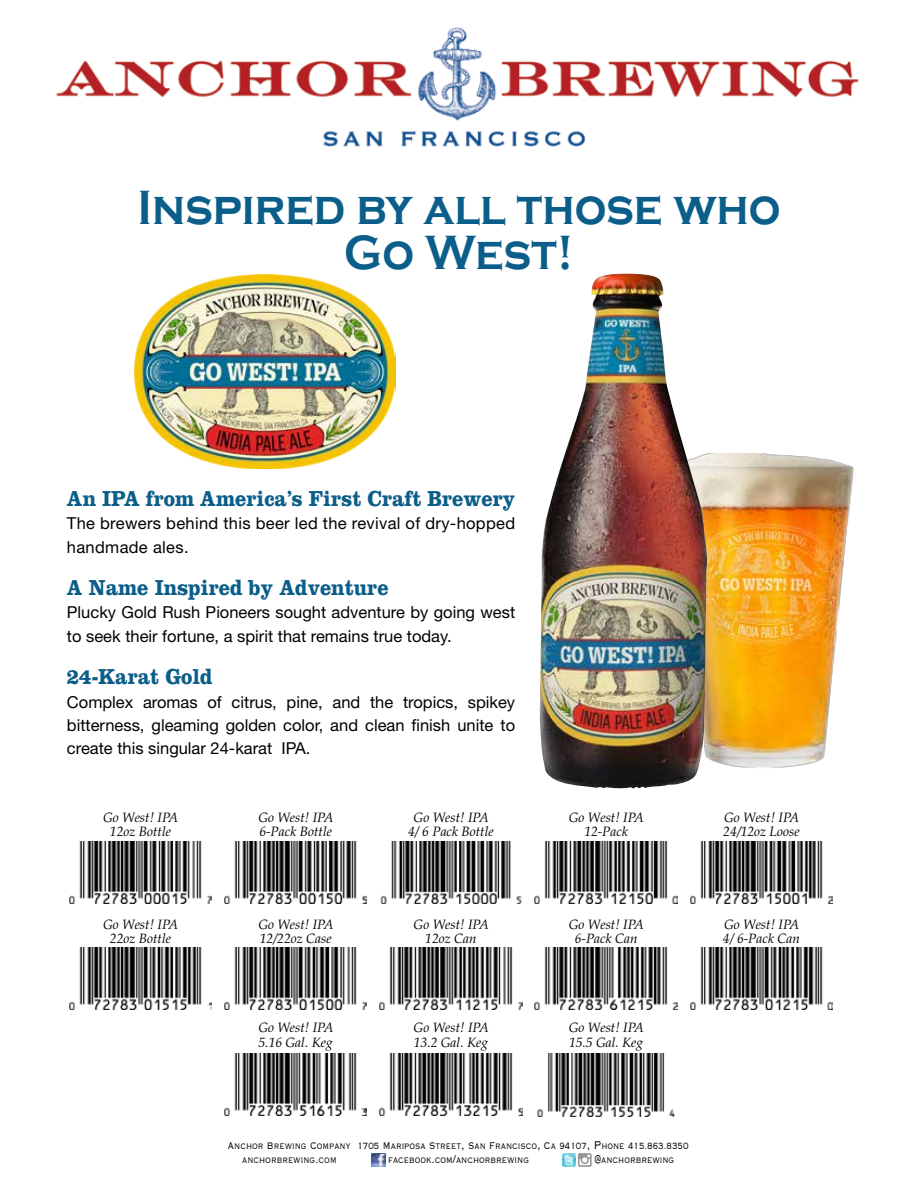
<style>
.page{position:relative;width:918px;height:1188px;background:#fff}
.page>*{position:absolute;margin:0;border:0;box-sizing:border-box;transform-origin:0 0}
.t1{font:700 49.5px/45px "Copperplate Gothic";color:#0b5e89;text-align:center;scale:.9 1}
.t2{font:700 22.5px "Clarendon LT Std";color:#0b5e89;scale:.9 1}
.t3{font:16.5px/23.1px "Helvetica Neue LT Std";color:#000}
.t4{font:16.5px/23.1px "Helvetica Neue LT Std";letter-spacing:.02em;color:#000}
.t5{font:italic 13.5px/14.2px "Palatino LT Std";color:#000}
.t6{font:300 10.5px/13.5px "Copperplate";color:#000;scale:.75 1}
.s1{font-size:12.6px}
.s2{font-size:12px}
.s3{font-size:15px}
</style>
<div class="page">
<img style="left:134px;top:274px;width:262px;height:194px">
<img style="left:372px;top:1153px;width:13px;height:14px">
<img style="left:562px;top:1153px;width:14px;height:14px">
<svg style="left:578px;top:1153px;width:14px;height:14px"></svg>
<img style="left:69px;top:841px;width:143px;height:62px">
<img style="left:69px;top:948px;width:143px;height:62px">
<img style="left:225px;top:841px;width:142px;height:62px">
<img style="left:225px;top:948px;width:142px;height:62px">
<img style="left:535px;top:841px;width:142px;height:62px">
<img style="left:380px;top:948px;width:142px;height:62px">
<img style="left:380px;top:841px;width:142px;height:63px">
<img style="left:535px;top:948px;width:142px;height:62px">
<img style="left:225px;top:1053px;width:142px;height:62px">
<img style="left:690px;top:841px;width:143px;height:62px">
<img style="left:690px;top:948px;width:143px;height:62px">
<img style="left:380px;top:1053px;width:142px;height:62px">
<img style="left:537px;top:1053px;width:138px;height:63px">
<img style="left:56px;top:27px;width:803px;height:120px">
<img style="left:708px;top:453px;width:146px;height:315px">
<img style="left:540px;top:274px;width:168px;height:515px">
<h1 class="t1" style="left:138px;top:186px;width:716px">Inspired by all those who<br>Go West!</h1>
<h2 class="t2" style="left:67px;top:485px;width:500px">An IPA from America’s First Craft Brewery</h2>
<p class="t4" style="left:67px;top:512px;width:450px">The brewers behind this beer led the revival of dry-hopped handmade ales.</p>
<h2 class="t2" style="left:67px;top:574px;width:359px">A Name Inspired by Adventure</h2>
<p class="t3" style="left:67px;top:601px;width:450px">Plucky Gold Rush Pioneers sought adventure by going west to seek their fortune, a spirit that remains true today.</p>
<h2 class="t2" style="left:67px;top:663px;width:163px">24-Karat Gold</h2>
<p class="t3" style="left:67px;top:690px;width:450px;text-align:justify">Complex aromas of citrus, pine, and the tropics, spikey bitterness, gleaming golden color, and clean finish unite to create this singular 24-karat IPA.</p>
<p class="t5" style="left:103px;top:810px;width:77px;text-align:center">Go West! IPA<br>12oz Bottle</p>
<p class="t5" style="left:258px;top:810px;width:77px">Go West! IPA<br>6-Pack Bottle</p>
<p class="t5" style="left:408px;top:810px;width:87px;text-align:center">Go West! IPA<br>4/ 6 Pack Bottle</p>
<p class="t5" style="left:569px;top:810px;width:77px;text-align:center">Go West! IPA<br>12-Pack</p>
<p class="t5" style="left:723px;top:810px;width:78px">Go West! IPA<br>24/12oz Loose</p>
<p class="t5" style="left:103px;top:918px;width:77px;text-align:center">Go West! IPA<br>22oz Bottle</p>
<p class="t5" style="left:258px;top:918px;width:77px">Go West! IPA<br>12/22oz Case</p>
<p class="t5" style="left:414px;top:918px;width:77px;text-align:center">Go West! IPA<br>12oz Can</p>
<p class="t5" style="left:569px;top:918px;width:77px;text-align:center">Go West! IPA<br>6-Pack Can</p>
<p class="t5" style="left:723px;top:918px;width:78px">Go West! IPA<br>4/ 6-Pack Can</p>
<p class="t5" style="left:258px;top:1021px;width:77px">Go West! IPA<br>5.16 Gal. Keg</p>
<p class="t5" style="left:414px;top:1021px;width:77px">Go West! IPA<br>13.2 Gal. Keg</p>
<p class="t5" style="left:569px;top:1021px;width:77px">Go West! IPA<br>15.5 Gal. Keg</p>
<p class="t6" style="left:242px;top:1139px;width:597px;text-indent:-14px"><span class="s1">a</span>nchor <span class="s1">b</span>rewing <span class="s1">c</span>ompany <span class="s2">1705</span> <span class="s1">m</span>ariposa <span class="s1">s</span>treet<span class="s3">,</span> <span class="s1">s</span>an <span class="s1">f</span>rancisco<span class="s3">,</span> <span class="s1">c</span>a <span class="s2">94107</span><span class="s3">, P</span>hone <span class="s2">415.863.8350 </span>anchorbrewing<span class="s3">.</span>com</p>
<p class="t6" style="left:388px;top:1153px;width:189px">facebook<span class="s3">.</span>com<span class="s3">/</span>anchorbrewing</p>
<p class="t6" style="left:594px;top:1153px;width:108px"><span class="s3">@</span>anchorbrewing</p>
</div>
